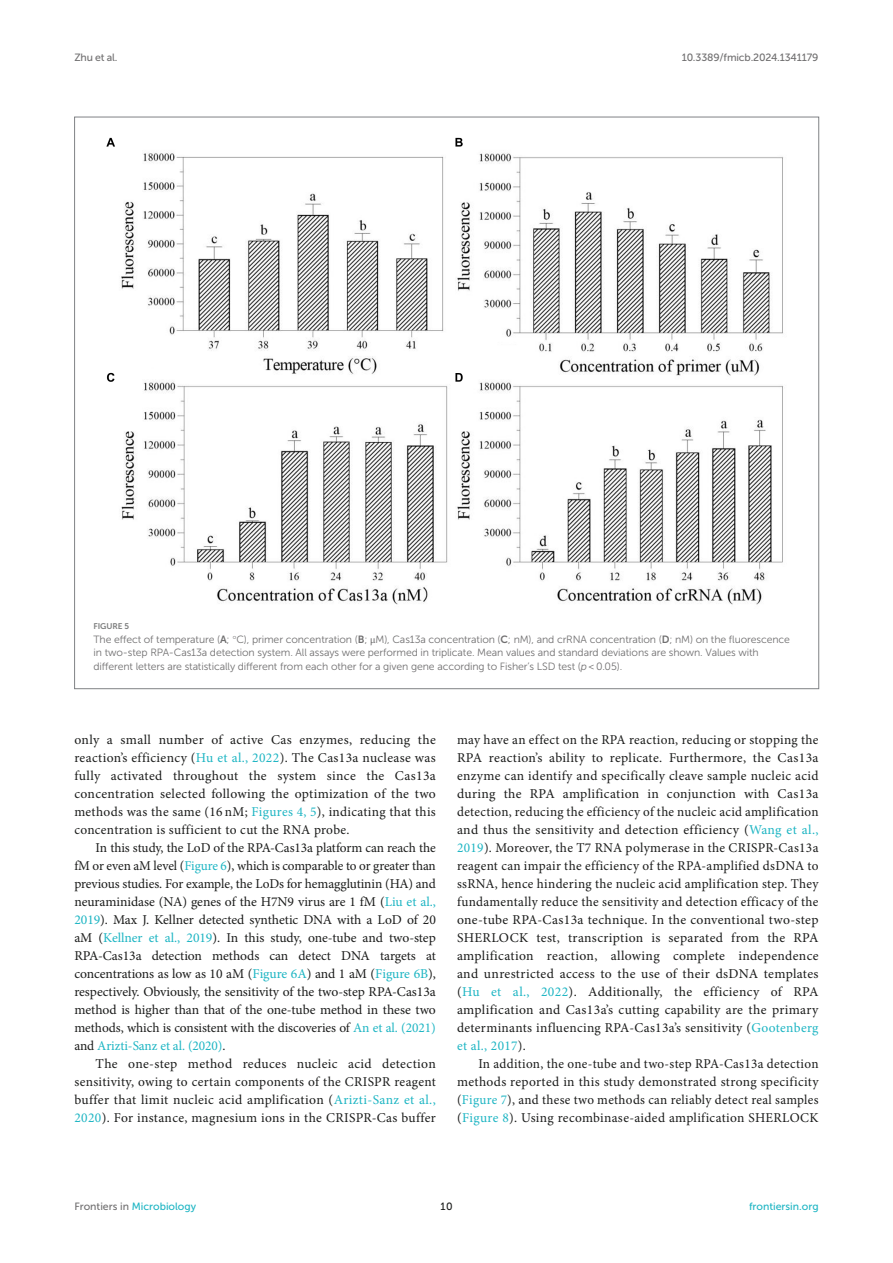
<style>
.page{position:relative;width:893px;height:1263px;background:#fff}
.page>*{position:absolute;margin:0;border:0;box-sizing:border-box;transform-origin:0 0}
.TEXT{font:13.5px/18px "Minion Pro";letter-spacing:.02em;color:#1b1c1b;text-align:justify}
.FIG_LEG{font:10.5px/13.5px "Museo Sans 300";letter-spacing:-.01em;color:#706f70}
.t1{font:10.5px "Museo Sans 500";color:#1db5c3}
.t2{font:10.5px "Museo Sans 500";letter-spacing:-.015em;color:#706f70}
.t3{font:10.5px "Museo Sans 500";color:#1b1c1b}
.FIG_HD{font:8.25px "Museo Sans 700";letter-spacing:-.01em;color:#7e7f7f}
.s1{font-family:"Museo Sans 700"}
.s2{font-family:"STIX"}
.s3{font-family:"STIX General"}
.s4{font-style:italic}
.s5{color:#1db5c3}
.s6{color:#706f70}
</style>
<div class="page">
<img style="left:106px;top:137px;width:677px;height:468px">
<p class="t2" style="left:74px;top:51px;width:45px">Zhu et al.</p>
<p class="t2" style="left:682px;top:51px;width:138px">10.3389/fmicb.2024.1341179</p>
<p class="FIG_HD" style="left:94px;top:622px;width:37px">FIGURE 5</p>
<p class="FIG_LEG" style="left:94px;top:632px;width:698px">The effect of temperature (<span class="s1">A</span>; <span class="s2">°</span>C), primer concentration (<span class="s1">B</span>; <span class="s3">μ</span>M), Cas13a concentration (<span class="s1">C</span>; nM), and crRNA concentration (<span class="s1">D</span>; nM) on the fluorescence in two-step RPA-Cas13a detection system. All assays were performed in triplicate. Mean values and standard deviations are shown. Values with different letters are statistically different from each other for a given gene according to Fisher’s LSD test (<span class="s4">p</span> &lt; 0.05).</p>
<p class="TEXT" style="left:74px;top:731px;width:363px">only a small number of active Cas enzymes, reducing the reaction’s efficiency (<span class="s5">Hu et al., 2022</span>). The Cas13a nuclease was fully activated throughout the system since the Cas13a concentration selected following the optimization of the two methods was the same (16 nM; <span class="s5">Figures 4, 5</span>), indicating that this concentration is sufficient to cut the RNA probe.</p>
<p class="TEXT" style="left:74px;top:839px;width:363px;text-indent:21px">In this study, the LoD of the RPA-Cas13a platform can reach the fM or even aM level (<span class="s5">Figure 6</span>), which is comparable to or greater than previous studies. For example, the LoDs for hemagglutinin (HA) and neuraminidase (NA) genes of the H7N9 virus are 1 fM (<span class="s5">Liu et al., 2019</span>). Max J. Kellner detected synthetic DNA with a LoD of 20 aM (<span class="s5">Kellner et al., 2019</span>). In this study, one-tube and two-step RPA-Cas13a detection methods can detect DNA targets at concentrations as low as 10 aM (<span class="s5">Figure 6A</span>) and 1 aM (<span class="s5">Figure 6B</span>), respectively. Obviously, the sensitivity of the two-step RPA-Cas13a method is higher than that of the one-tube method in these two methods, which is consistent with the discoveries of <span class="s5">An et al. (2021) </span>and <span class="s5">Arizti-Sanz et al. (2020)</span>.</p>
<p class="TEXT" style="left:74px;top:1055px;width:363px;text-indent:21px">The one-step method reduces nucleic acid detection sensitivity, owing to certain components of the CRISPR reagent buffer that limit nucleic acid amplification (<span class="s5">Arizti-Sanz et al., 2020</span>). For instance, magnesium ions in the CRISPR-Cas buffer</p>
<p class="TEXT" style="left:457px;top:731px;width:363px">may have an effect on the RPA reaction, reducing or stopping the RPA reaction’s ability to replicate. Furthermore, the Cas13a enzyme can identify and specifically cleave sample nucleic acid during the RPA amplification in conjunction with Cas13a detection, reducing the efficiency of the nucleic acid amplification and thus the sensitivity and detection efficiency (<span class="s5">Wang et al., 2019</span>). Moreover, the T7 RNA polymerase in the CRISPR-Cas13a reagent can impair the efficiency of the RPA-amplified dsDNA to ssRNA, hence hindering the nucleic acid amplification step. They fundamentally reduce the sensitivity and detection efficacy of the one-tube RPA-Cas13a technique. In the conventional two-step SHERLOCK test, transcription is separated from the RPA amplification reaction, allowing complete independence and unrestricted access to the use of their dsDNA templates (<span class="s5">Hu et al., 2022</span>). Additionally, the efficiency of RPA amplification and Cas13a’s cutting capability are the primary determinants influencing RPA-Cas13a’s sensitivity (<span class="s5">Gootenberg et al., 2017</span>).</p>
<p class="TEXT" style="left:457px;top:1055px;width:363px;text-indent:21px">In addition, the one-tube and two-step RPA-Cas13a detection methods reported in this study demonstrated strong specificity (<span class="s5">Figure 7</span>), and these two methods can reliably detect real samples (<span class="s5">Figure 8</span>). Using recombinase-aided amplification SHERLOCK</p>
<p class="t1" style="left:74px;top:1200px;width:123px"><span class="s6">Frontiers in</span> Microbiology</p>
<p class="t3" style="left:440px;top:1200px;width:14px">10</p>
<p class="t1" style="left:749px;top:1200px;width:71px">frontiersin.org</p>
</div>
